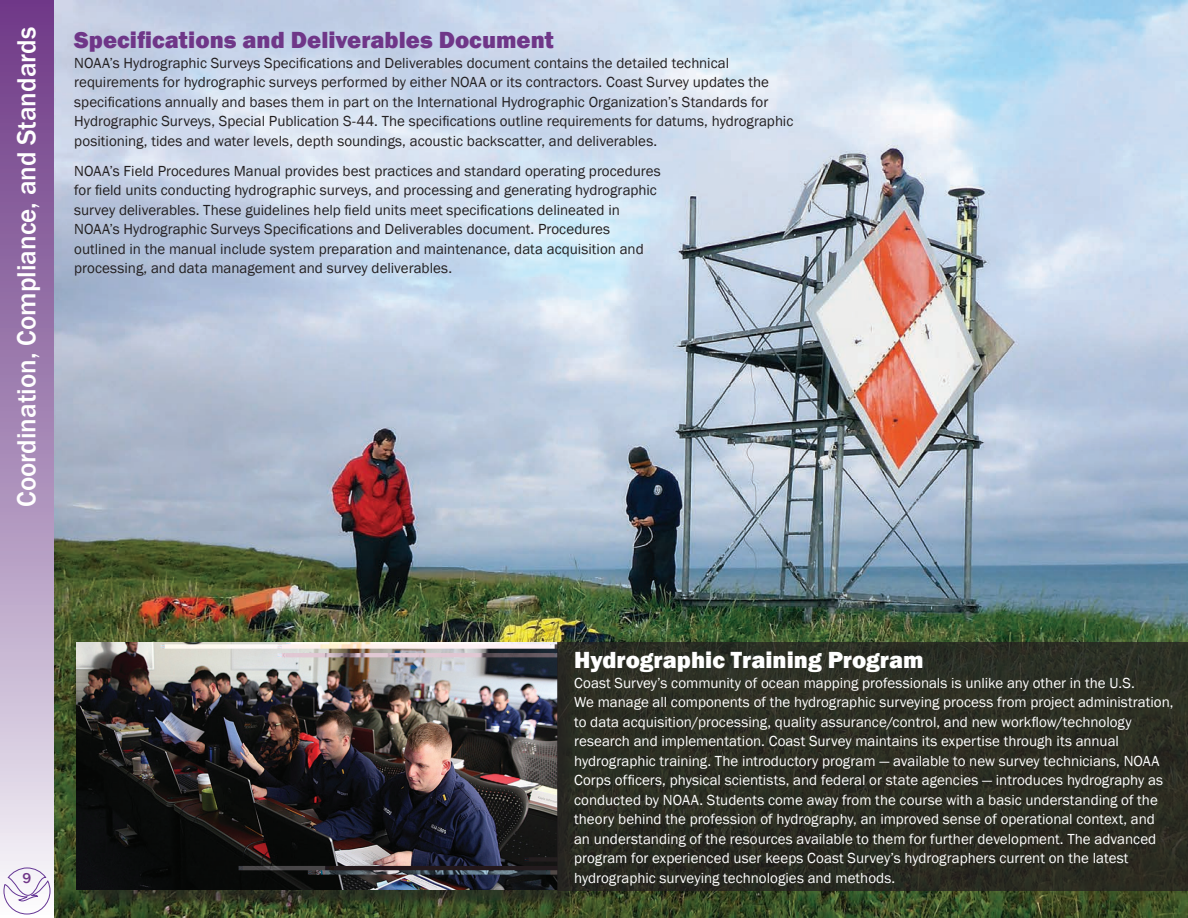
<style>
.page{position:relative;width:1188px;height:918px;background:#fff}
.page>*{position:absolute;margin:0;border:0;box-sizing:border-box;transform-origin:0 0}
.t1{font:500 27px "Franklin Gothic";color:#fff}
.t2{font:800 24px "Franklin Gothic";color:#6f3688}
.t3{font:800 24px "Franklin Gothic";color:#fff}
.t4{font:15px/19.5px "Franklin Gothic";color:#231f20}
.t5{font:15px/19.5px "Franklin Gothic";color:#fff}
.t6{font:500 15px "Franklin Gothic";color:#6f3688}
</style>
<div class="page">
<img style="left:54px;top:0;width:1134px;height:918px">
<div style="left:79px;top:645px;width:497px;height:263px;background:#231f20;opacity:.6"></div>
<img style="left:77px;top:643px;width:480px;height:247px">
<div style="left:558px;top:643px;width:630px;height:248px;background:#2b2d22"></div>
<div style="left:0;top:0;width:54px;height:918px;background:linear-gradient(to bottom,#683281,#f3f2f7)"></div>
<svg style="left:3px;top:867px;width:48px;height:48px"></svg>
<h1 class="t1" style="left:10px;top:507px;width:482px;rotate:-90deg">Coordination, Compliance, and Standards</h1>
<h2 class="t2" style="left:74px;top:24px;width:481px">Specifications and Deliverables Document</h2>
<p class="t4" style="left:74px;top:53px;width:721px">NOAA’s Hydrographic Surveys Specifications and Deliverables document contains the detailed technical requirements for hydrographic surveys performed by either NOAA or its contractors. Coast Survey updates the specifications annually and bases them in part on the International Hydrographic Organization’s Standards for Hydrographic Surveys, Special Publication S-44. The specifications outline requirements for datums, hydrographic positioning, tides and water levels, depth soundings, acoustic backscatter, and deliverables.</p>
<p class="t4" style="left:74px;top:161px;width:588px">NOAA’s Field Procedures Manual provides best practices and standard operating procedures for field units conducting hydrographic surveys, and processing and generating hydrographic survey deliverables. These guidelines help field units meet specifications delineated in NOAA’s Hydrographic Surveys Specifications and Deliverables document. Procedures outlined in the manual include system preparation and maintenance, data acquisition and processing, and data management and survey deliverables.</p>
<p class="t6" style="left:23px;top:868px;width:10px">9</p>
<h2 class="t3" style="left:574px;top:644px;width:351px">Hydrographic Training Program</h2>
<p class="t5" style="left:574px;top:673px;width:601px">Coast Survey’s community of ocean mapping professionals is unlike any other in the U.S.<br>We manage all components of the hydrographic surveying process from project administration, to data acquisition/processing, quality assurance/control, and new workflow/technology research and implementation. Coast Survey maintains its expertise through its annual hydrographic training. The introductory program — available to new survey technicians, NOAA Corps officers, physical scientists, and federal or state agencies — introduces hydrography as conducted by NOAA. Students come away from the course with a basic understanding of the theory behind the profession of hydrography, an improved sense of operational context, and an understanding of the resources available to them for further development. The advanced program for experienced user keeps Coast Survey’s hydrographers current on the latest hydrographic surveying technologies and methods.</p>
</div>
